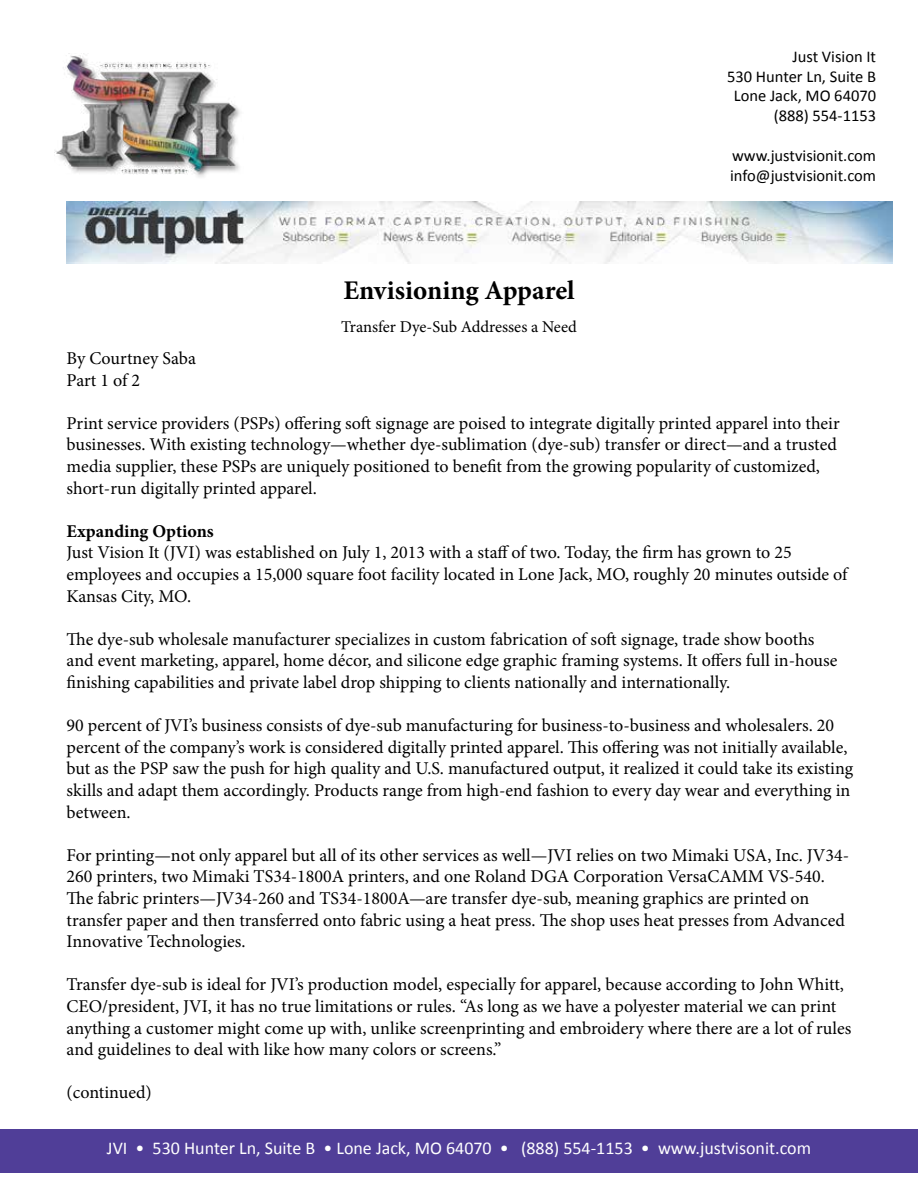
<style>
.page{position:relative;width:918px;height:1188px;background:#fff}
.page>*{position:absolute;margin:0;border:0;box-sizing:border-box;transform-origin:0 0}
.t1{font:700 27px "Minion Pro";letter-spacing:-.005em;color:#000}
.t2{font:18px/21.6px "Minion Pro";color:#000}
.t3{font:18px "Calibri";color:#fff}
.t4{font:700 18px "Minion Pro";color:#000}
.t5{font:16.5px/19.8px "Calibri";color:#000;text-align:right}
.t6{font:16.5px "Minion Pro";color:#000}
</style>
<div class="page">
<img style="left:54px;top:55px;width:186px;height:122px">
<div style="left:0;top:1130px;width:918px;height:43px;background:#503e98"></div>
<img style="left:67px;top:202px;width:826px;height:61px">
<h1 class="t1" style="left:343px;top:271px;width:233px">Envisioning Apparel</h1>
<p class="t6" style="left:341px;top:315px;width:237px">Transfer Dye-Sub Addresses a Need</p>
<p class="t5" style="left:727px;top:46px;width:151px">Just Vision It<br>530 Hunter Ln, Suite B<br>Lone Jack, MO 64070 (888) 554-1153</p>
<p class="t5" style="left:730px;top:145px;width:147px;text-align:left">www.justvisionit.com info@justvisionit.com</p>
<p class="t2" style="left:67px;top:348px;width:131px">By Courtney Saba<br>Part 1 of 2</p>
<p class="t2" style="left:67px;top:412px;width:775px">Print service providers (PSPs) offering soft signage are poised to integrate digitally printed apparel into their businesses. With existing technology—whether dye-sublimation (dye-sub) transfer or direct—and a trusted media supplier, these PSPs are uniquely positioned to benefit from the growing popularity of customized, short-run digitally printed apparel.</p>
<p class="t4" style="left:67px;top:518px;width:149px">Expanding Options</p>
<p class="t2" style="left:67px;top:542px;width:783px">Just Vision It (JVI) was established on July 1, 2013 with a staff of two. Today, the firm has grown to 25 employees and occupies a 15,000 square foot facility located in Lone Jack, MO, roughly 20 minutes outside of<br>Kansas City, MO.</p>
<p class="t2" style="left:67px;top:628px;width:772px">The dye-sub wholesale manufacturer specializes in custom fabrication of soft signage, trade show booths and event marketing, apparel, home décor, and silicone edge graphic framing systems. It offers full in-house finishing capabilities and private label drop shipping to clients nationally and internationally.</p>
<p class="t2" style="left:67px;top:715px;width:788px">90 percent of JVI’s business consists of dye-sub manufacturing for business-to-business and wholesalers. 20 percent of the company’s work is considered digitally printed apparel. This offering was not initially available, but as the PSP saw the push for high quality and U.S. manufactured output, it realized it could take its existing skills and adapt them accordingly. Products range from high-end fashion to every day wear and everything in between.</p>
<p class="t2" style="left:67px;top:844px;width:784px">For printing—not only apparel but all of its other services as well—JVI relies on two Mimaki USA, Inc. JV34- 260 printers, two Mimaki TS34-1800A printers, and one Roland DGA Corporation VersaCAMM VS-540.<br>The fabric printers—JV34-260 and TS34-1800A—are transfer dye-sub, meaning graphics are printed on transfer paper and then transferred onto fabric using a heat press. The shop uses heat presses from Advanced Innovative Technologies.</p>
<p class="t2" style="left:67px;top:974px;width:786px">Transfer dye-sub is ideal for JVI’s production model, especially for apparel, because according to John Whitt, CEO/president, JVI, it has no true limitations or rules. “As long as we have a polyester material we can print anything a customer might come up with, unlike screenprinting and embroidery where there are a lot of rules and guidelines to deal with like how many colors or screens.”</p>
<p class="t2" style="left:67px;top:1082px;width:87px">(continued)</p>
<p class="t3" style="left:107px;top:1136px;width:706px">JVI • 530 Hunter Ln, Suite B • Lone Jack, MO 64070 • (888) 554-1153 • www.justvisonit.com</p>
</div>
